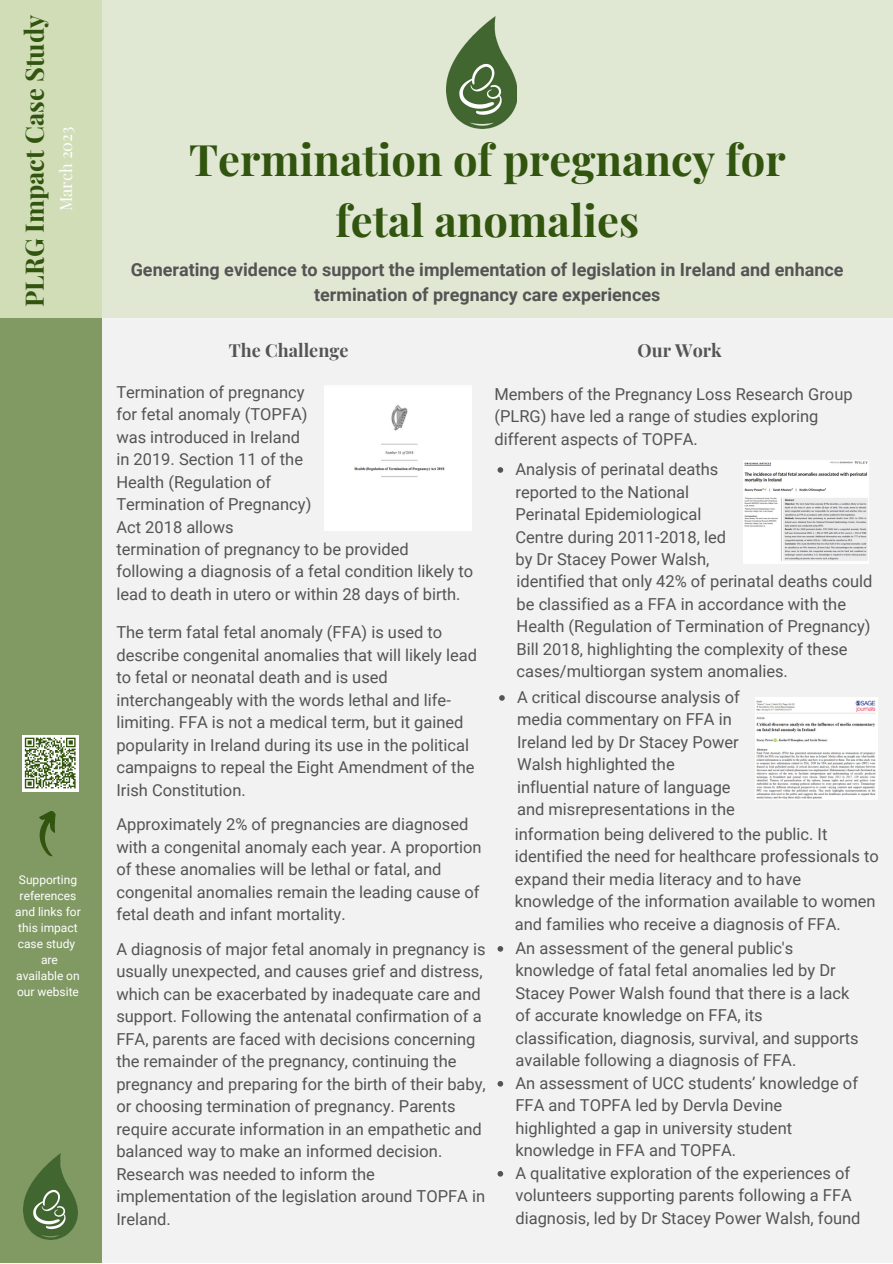
<style>
.page{position:relative;width:893px;height:1264px;background:#fff}
.page>*{position:absolute;margin:0;border:0;box-sizing:border-box;transform-origin:0 0}
.t1{font:700 43.5px/60.8px "Playfair Display";color:#31540e;text-align:center}
.t2{font:700 25.5px "Playfair Display";color:#31540e}
.t3{font:700 18px/24.8px "Roboto";color:#545454;text-align:center}
.t4{font:700 18px "Playfair Display";color:#545454}
.t5{font:16.5px/22.5px "Roboto";color:#545454}
.t6{font:16.5px "Playfair Display";color:#fff}
.t7{font:12px/16px "Roboto";color:#fff;text-align:center}
</style>
<div class="page">
<div style="left:0;top:0;width:892px;height:1262px;background:#d0ddb7"></div>
<div style="left:102px;top:0;width:790px;height:1262px;background:#e0e7d3"></div>
<div style="left:102px;top:318px;width:790px;height:944px;background:#f2f2f2"></div>
<div style="left:0;top:318px;width:102px;height:944px;background:#819963"></div>
<img style="left:446px;top:16px;width:70px;height:113px">
<img style="left:23px;top:1153px;width:54px;height:86px">
<img style="left:743px;top:460px;width:125px;height:103px">
<img style="left:755px;top:698px;width:122px;height:101px">
<div style="left:22px;top:735px;width:56px;height:56px;background:#fff"></div>
<svg style="left:24px;top:737px;width:52px;height:52px"></svg>
<svg style="left:39px;top:811px;width:17px;height:45px"></svg>
<div style="left:325px;top:386px;width:146px;height:144px;background:#fff"></div>
<svg style="left:497px;top:467px;width:6px;height:6px"></svg>
<svg style="left:497px;top:946px;width:6px;height:5px"></svg>
<svg style="left:497px;top:1081px;width:6px;height:5px"></svg>
<svg style="left:497px;top:1171px;width:6px;height:5px"></svg>
<svg style="left:499px;top:695px;width:5px;height:5px"></svg>
<h2 class="t2" style="left:16px;top:307px;width:294px;rotate:-90deg">PLRG Impact Case Study</h2>
<p class="t6" style="left:54px;top:211px;width:86px;rotate:-90deg">March 2023</p>
<p class="t7" style="left:15px;top:872px;width:67px">Supporting references and links for this impact case study are available on our website</p>
<h1 class="t1" style="left:189px;top:128px;width:598px">Termination of pregnancy for fetal anomalies</h1>
<p class="t3" style="left:131px;top:257px;width:714px">Generating evidence to support the implementation of legislation in Ireland and enhance termination of pregnancy care experiences</p>
<p class="t4" style="left:637px;top:338px;width:86px">Our Work</p>
<p class="t5" style="left:494px;top:383px;width:359px">Members of the Pregnancy Loss Research Group (PLRG) have led a range of studies exploring different aspects of TOPFA.</p>
<p class="t4" style="left:229px;top:338px;width:121px">The Challenge</p>
<p class="t5" style="left:116px;top:381px;width:196px">Termination of pregnancy for fetal anomaly (TOPFA) was introduced in Ireland in 2019. Section 11 of the<br>Health (Regulation of<br>Termination of Pregnancy)<br>Act 2018 allows</p>
<p class="t5" style="left:515px;top:458px;width:358px">Analysis of perinatal deaths<br>reported to the National<br>Perinatal Epidemiological<br>Centre during 2011-2018, led<br>by Dr Stacey Power Walsh,<br>identified that only 42% of perinatal deaths could be classified as a FFA in accordance with the Health (Regulation of Termination of Pregnancy)<br>Bill 2018, highlighting the complexity of these cases/multiorgan system anomalies.</p>
<p class="t5" style="left:116px;top:538px;width:358px">termination of pregnancy to be provided following a diagnosis of a fetal condition likely to lead to death in utero or within 28 days of birth.</p>
<p class="t5" style="left:116px;top:621px;width:362px">The term fatal fetal anomaly (FFA) is used to describe congenital anomalies that will likely lead to fetal or neonatal death and is used interchangeably with the words lethal and life&shy;limiting. FFA is not a medical term, but it gained popularity in Ireland during its use in the political campaigns to repeal the Eight Amendment of the Irish Constitution.</p>
<p class="t5" style="left:116px;top:813px;width:367px">Approximately 2% of pregnancies are diagnosed with a congenital anomaly each year. A proportion of these anomalies will be lethal or fatal, and congenital anomalies remain the leading cause of fetal death and infant mortality.</p>
<p class="t5" style="left:116px;top:937px;width:371px">A diagnosis of major fetal anomaly in pregnancy is usually unexpected, and causes grief and distress, which can be exacerbated by inadequate care and support. Following the antenatal confirmation of a FFA, parents are faced with decisions concerning the remainder of the pregnancy, continuing the pregnancy and preparing for the birth of their baby, or choosing termination of pregnancy. Parents require accurate information in an empathetic and balanced way to make an informed decision.<br>Research was needed to inform the implementation of the legislation around TOPFA in Ireland.</p>
<p class="t5" style="left:517px;top:686px;width:224px">A critical discourse analysis of media commentary on FFA in<br>Ireland led by Dr Stacey Power<br>Walsh highlighted the influential nature of language and misrepresentations in the</p>
<p class="t5" style="left:515px;top:822px;width:365px">information being delivered to the public. It identified the need for healthcare professionals to expand their media literacy and to have knowledge of the information available to women and families who receive a diagnosis of FFA.</p>
<p class="t5" style="left:515px;top:937px;width:346px">An assessment of the general public's knowledge of fatal fetal anomalies led by Dr Stacey Power Walsh found that there is a lack of accurate knowledge on FFA, its classification, diagnosis, survival, and supports available following a diagnosis of FFA.<br>An assessment of UCC students’ knowledge of FFA and TOPFA led by Dervla Devine highlighted a gap in university student knowledge in FFA and TOPFA.<br>A qualitative exploration of the experiences of volunteers supporting parents following a FFA diagnosis, led by Dr Stacey Power Walsh, found</p>
</div>
